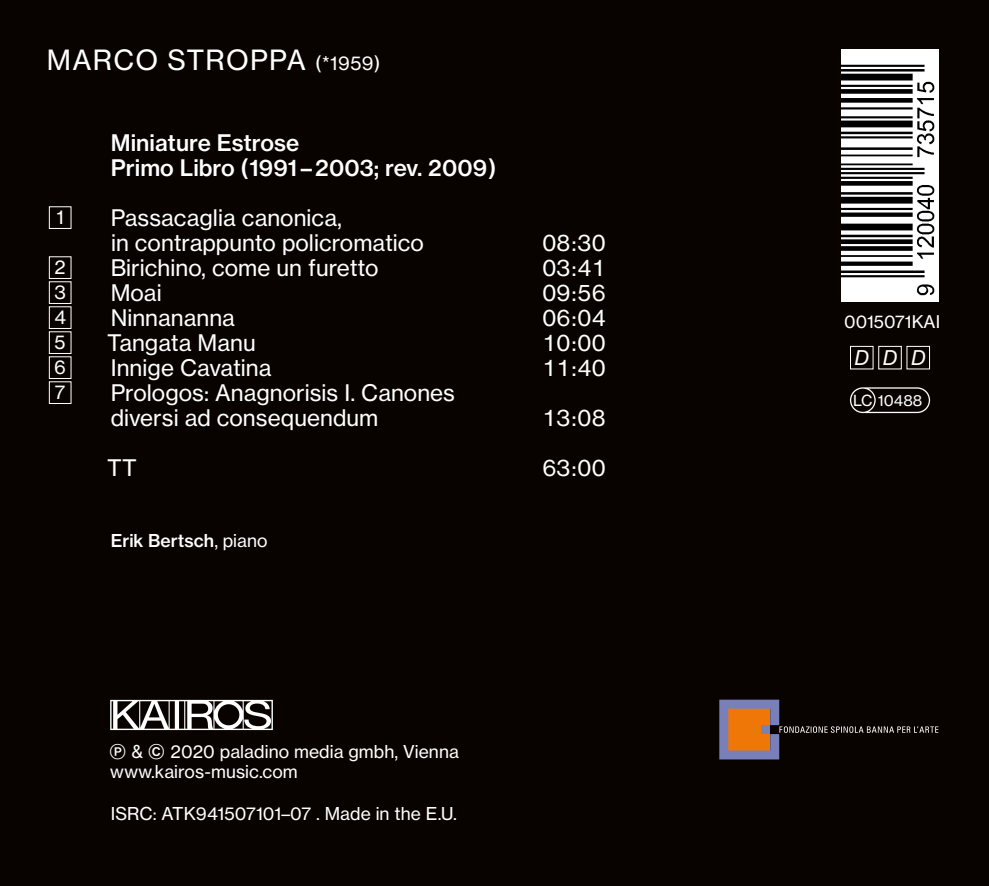
<style>
.page{position:relative;width:989px;height:886px;background:#090300}
.page>*{position:absolute;margin:0;border:0;box-sizing:border-box;transform-origin:0 0}
.t1{font:27.5px "N Haas Grotesk TX Pro 55 Rg";letter-spacing:.045em;color:#fff}
.tracklist{font:22.5px/25px "N Haas Grotesk TX Pro 55 Rg";color:#fff}
.tracklist-2{font:22.5px "N Haas Grotesk TX Pro 65 Md";color:#fff}
.t2{font:20px "N Haas Grotesk TX Pro 56 It";color:#fff}
.t3{font:18.75px "N Haas Grotesk TX Pro 55 Rg";color:#fff}
.fließtext_deutsch{font:17.5px "N Haas Grotesk TX Pro 55 Rg";letter-spacing:.005em;color:#fff}
.credits{font:17.5px "N Haas Grotesk TX Pro 65 Md";color:#fff}
.fließtext{font:17.25px "N Haas Grotesk TX Pro 55 Rg";color:#fff}
.fließtext_deutsch-2{font:15px "N Haas Grotesk TX Pro 55 Rg";color:#fff}
.s1{font-size:18.75px}
.s2{font-family:"N Haas Grotesk TX Pro 55 Rg"}
.s3{font-size:20px}
</style>
<div class="page">
<div style="left:850px;top:346px;width:23px;height:23px;border:1px solid #fff"></div>
<div style="left:878px;top:346px;width:23px;height:23px;border:1px solid #fff"></div>
<div style="left:906px;top:346px;width:24px;height:23px;border:1px solid #fff"></div>
<svg style="left:110px;top:700px;width:163px;height:30px"></svg>
<svg style="left:850px;top:387px;width:80px;height:26px"></svg>
<img style="left:841px;top:50px;width:97px;height:252px">
<div style="left:49px;top:206px;width:23px;height:23px;border:1px solid #fff"></div>
<div style="left:49px;top:256px;width:23px;height:23px;border:1px solid #fff"></div>
<div style="left:49px;top:281px;width:23px;height:23px;border:1px solid #fff"></div>
<div style="left:49px;top:306px;width:23px;height:23px;border:1px solid #fff"></div>
<div style="left:49px;top:331px;width:23px;height:23px;border:1px solid #fff"></div>
<div style="left:49px;top:356px;width:23px;height:23px;border:1px solid #fff"></div>
<div style="left:49px;top:381px;width:23px;height:23px;border:1px solid #fff"></div>
<svg style="left:719px;top:700px;width:219px;height:59px"></svg>
<p class="t1" style="left:47px;top:43px;width:335px">MARCO STROPPA <span class="s1">(*1959)</span></p>
<p class="t3" style="left:56px;top:206px;width:9px">1</p>
<p class="t3" style="left:55px;top:256px;width:13px">2</p>
<p class="t3" style="left:54px;top:281px;width:13px">3</p>
<p class="t3" style="left:54px;top:306px;width:13px">4</p>
<p class="t3" style="left:55px;top:331px;width:13px">5</p>
<p class="t3" style="left:54px;top:356px;width:13px">6</p>
<p class="t3" style="left:55px;top:381px;width:12px">7</p>
<p class="tracklist-2" style="left:111px;top:129px;width:190px">Miniature Estrose</p>
<p class="tracklist-2" style="left:111px;top:154px;width:387px">Primo Libro (1991 – 2003; rev. 2009)</p>
<p class="tracklist" style="left:111px;top:205px;width:315px">Passacaglia canonica,<br>in contrappunto policromatico</p>
<p class="tracklist" style="left:111px;top:255px;width:269px">Birichino, come un furetto</p>
<p class="tracklist" style="left:111px;top:280px;width:52px">Moai</p>
<p class="tracklist" style="left:111px;top:305px;width:126px">Ninnananna</p>
<p class="tracklist" style="left:107px;top:330px;width:150px">Tangata Manu</p>
<p class="tracklist" style="left:111px;top:355px;width:162px">Innige Cavatina</p>
<p class="tracklist" style="left:111px;top:380px;width:346px">Prologos: Anagnorisis I. Canones diversi ad consequendum</p>
<p class="tracklist" style="left:542px;top:230px;width:66px">08:30</p>
<p class="tracklist" style="left:542px;top:255px;width:66px">03:41</p>
<p class="tracklist" style="left:542px;top:280px;width:66px">09:56</p>
<p class="tracklist" style="left:542px;top:305px;width:66px">06:04</p>
<p class="tracklist" style="left:542px;top:330px;width:66px">10:00</p>
<p class="tracklist" style="left:542px;top:355px;width:66px">11:40</p>
<p class="tracklist" style="left:542px;top:405px;width:66px">13:08</p>
<p class="tracklist" style="left:107px;top:455px;width:31px">TT</p>
<p class="tracklist" style="left:542px;top:455px;width:66px">63:00</p>
<p class="credits" style="left:111px;top:529px;width:158px">Erik Bertsch<span class="s2">, piano</span></p>
<p class="fließtext_deutsch" style="left:109px;top:740px;width:351px"><span class="s3">Ⓟ</span> &amp; <span class="s3">©</span> 2020 paladino media gmbh, Vienna</p>
<p class="fließtext_deutsch" style="left:110px;top:760px;width:189px">www.kairos-music.com</p>
<p class="fließtext_deutsch" style="left:111px;top:803px;width:348px">ISRC: ATK941507101–07 . Made in the E.U.</p>
<p class="fließtext" style="left:844px;top:311px;width:97px">0015071KAI</p>
<p class="t2" style="left:854px;top:345px;width:16px">D</p>
<p class="t2" style="left:882px;top:345px;width:16px">D</p>
<p class="t2" style="left:911px;top:345px;width:16px">D</p>
<p class="fließtext_deutsch-2" style="left:853px;top:391px;width:71px">LC 10488</p>
</div>
